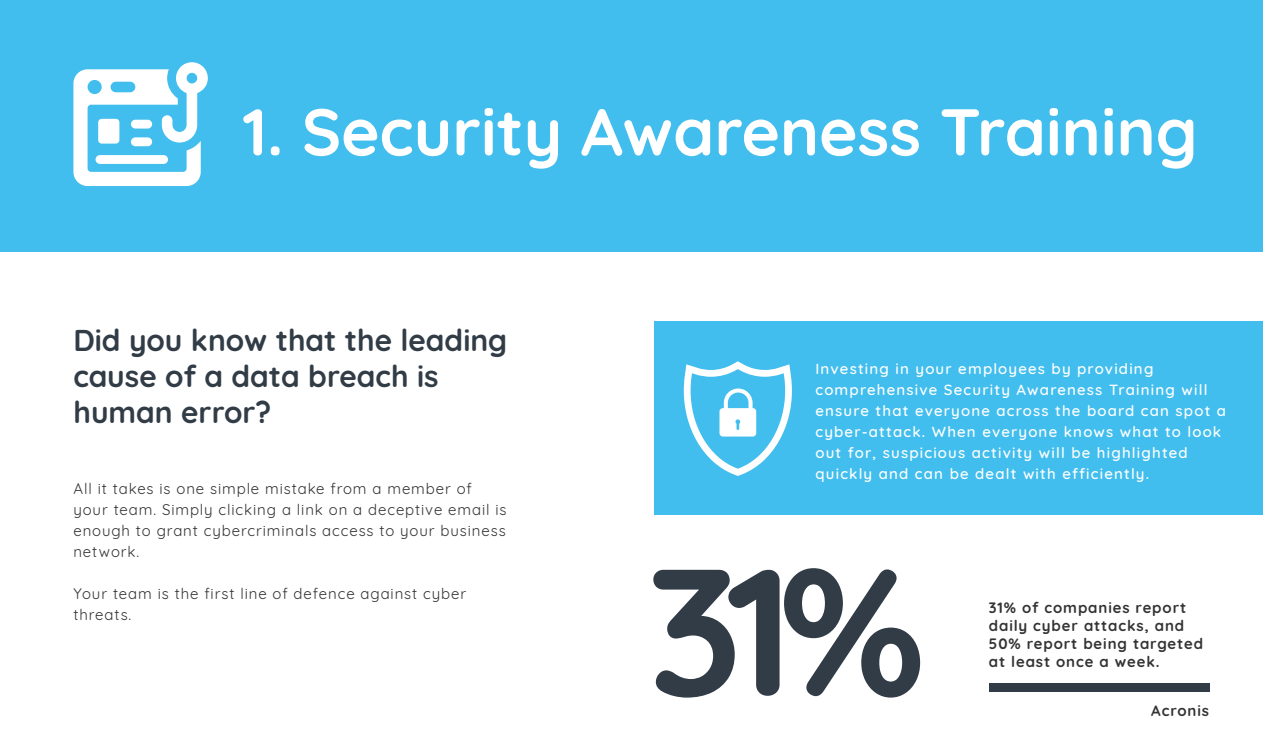
<style>
.page{position:relative;width:1263px;height:750px;background:#fff}
.page>*{position:absolute;margin:0;border:0;box-sizing:border-box;transform-origin:0 0}
.t1{font:700 180px "Quicksand";color:#313c46}
.t2{font:700 66px "Quicksand";color:#fff}
.t3{font:700 30px/36px "Quicksand";color:#313c46}
.t4{font:500 15px/21px "Quicksand";letter-spacing:.08em;color:#fff}
.t5{font:15px/21px "Quicksand";letter-spacing:.06em;color:#333}
.t6{font:700 15px/18px "Quicksand";letter-spacing:.06em;color:#333}
</style>
<div class="page">
<div style="left:0;top:0;width:1263px;height:252px;background:#42beee"></div>
<div style="left:989px;top:683px;width:220px;height:9px;background:#313c46"></div>
<div style="left:654px;top:321px;width:609px;height:193px;background:#42beee"></div>
<svg style="left:684px;top:361px;width:108px;height:115px"></svg>
<svg style="left:73px;top:62px;width:135px;height:124px"></svg>
<h2 class="t2" style="left:243px;top:77px;width:956px">1. Security Awareness Training</h2>
<h3 class="t3" style="left:73px;top:320px;width:435px">Did you know that the leading cause of a data breach is human error?</h3>
<p class="t5" style="left:73px;top:477px;width:435px">All it takes is one simple mistake from a member of your team. Simply clicking a link on a deceptive email is enough to grant cybercriminals access to your business network.</p>
<p class="t5" style="left:73px;top:582px;width:394px">Your team is the first line of defence against cyber threats.</p>
<p class="t4" style="left:815px;top:357px;width:412px">Investing in your employees by providing comprehensive Security Awareness Training will ensure that everyone across the board can spot a cyber-attack. When everyone knows what to look out for, suspicious activity will be highlighted quickly and can be dealt with efficiently.</p>
<h1 class="t1" style="left:648px;top:483px;width:279px">31%</h1>
<p class="t6" style="left:989px;top:598px;width:216px">31% of companies report daily cyber attacks, and<br>50% report being targeted at least once a week.</p>
<p class="t6" style="left:1151px;top:701px;width:59px">Acronis</p>
</div>
